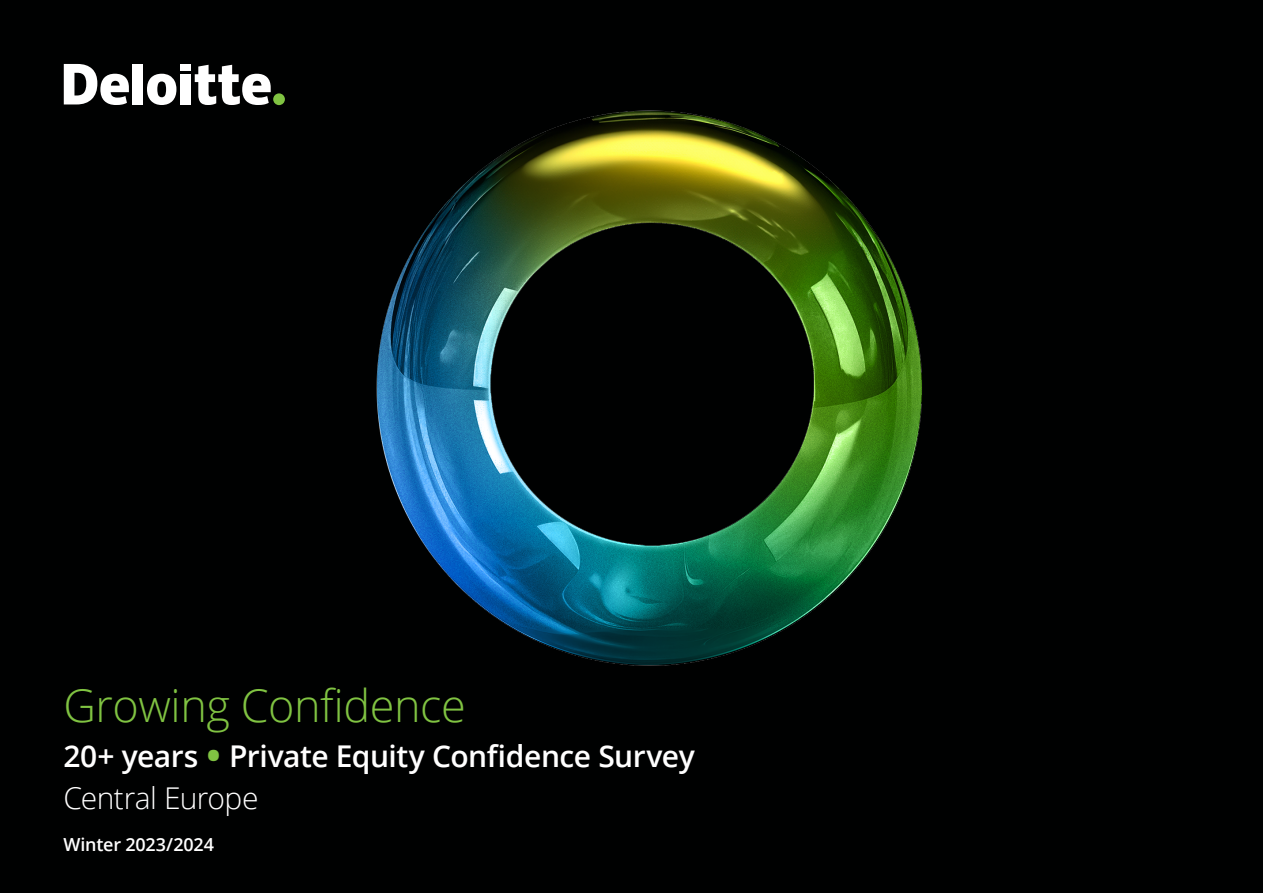
<style>
.page{position:relative;width:1263px;height:893px;background:#000101}
.page>*{position:absolute;margin:0;border:0;box-sizing:border-box;transform-origin:0 0}
.t1{font:300 45px "Open Sans";letter-spacing:-.01em;color:#80c342}
.t2{font:600 30px/42px "Open Sans";letter-spacing:-.015em;color:#fff}
.t3{font:600 18px "Open Sans";letter-spacing:-.01em;color:#fff}
.s1{font-size:40.5px;color:#80c342}
.s2{font-weight:300}
</style>
<div class="page">
<div style="left:273px;top:93px;width:12px;height:12px;background:#80c342;border-radius:50%"></div>
<div style="left:133px;top:64px;width:10px;height:40px;background:#fff"></div>
<svg style="left:147px;top:74px;width:29px;height:31px"></svg>
<div style="left:180px;top:74px;width:11px;height:30px;background:#fff"></div>
<div style="left:180px;top:64px;width:11px;height:7px;background:#fff"></div>
<svg style="left:195px;top:65px;width:76px;height:40px"></svg>
<svg style="left:64px;top:64px;width:65px;height:41px"></svg>
<img style="left:376px;top:110px;width:546px;height:556px">
<h1 class="t1" style="left:63px;top:675px;width:404px">Growing Confidence</h1>
<p class="t2" style="left:63px;top:734px;width:633px">20+ years <span class="s1">•</span> Private Equity Confidence Survey<br><span class="s2">Central Europe</span></p>
<p class="t3" style="left:63px;top:832px;width:152px">Winter 2023/2024</p>
</div>
